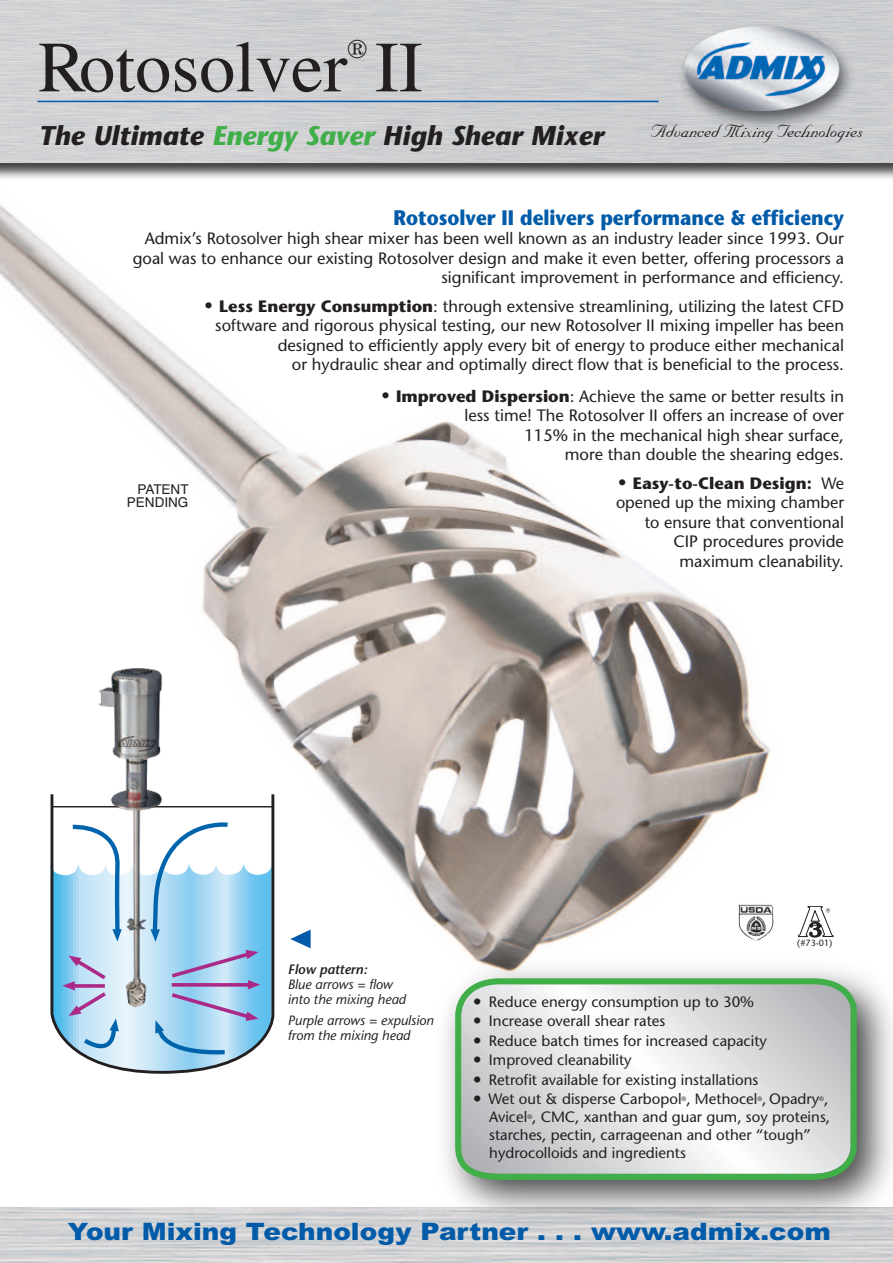
<style>
.page{position:relative;width:893px;height:1263px;background:#fff}
.page>*{position:absolute;margin:0;border:0;box-sizing:border-box;transform-origin:0 0}
.t1{font:72px "Times";color:#231f20}
.t2{font:48px "Stone Sans";color:#231f20}
.t3{font:italic 700 27px "Stone Sans";color:#231f20}
.t4{font:27px "Times";color:#231f20}
.t5{font:900 24px "Arial";color:#015ba9;scale:1.1 1}
.t6{font:700 21px "Stone Sans";color:#015ba9;scale:.9 1}
.t7{font:21px "Nuptial Script";color:#231f20}
.t8{font:16.5px/19.5px "Stone Sans";color:#231f20;text-align:right}
.t9{font:15px/18px "Stone Sans";color:#231f20}
.t10{font:italic 13.5px/15px "Stone Sans";color:#231f20}
.t11{font:13.5px/13.5px "Helvetica";color:#231f20;text-align:right}
.t12{font:italic 600 13.5px "Stone Sans";color:#231f20}
.t13{font:9px "Stone Sans";color:#231f20}
.t14{font:6.3px "Stone Sans";color:#231f20}
.s1{color:#40ae49}
.s2{font-weight:700}
</style>
<div class="page">
<img style="left:0;top:205px;width:834px;height:753px">
<img style="left:0;top:162px;width:893px;height:16px">
<img style="left:0;top:0;width:893px;height:162px">
<hr style="left:38px;top:101px;width:620px;height:1px;background:#015ba9">
<svg style="left:50px;top:793px;width:225px;height:281px"></svg>
<hr style="left:52px;top:806px;width:221px;height:1px;background:#231f20">
<svg style="left:69px;top:820px;width:17px;height:122px"></svg>
<svg style="left:62px;top:955px;width:57px;height:103px;background:#a2c3e2"></svg>
<svg style="left:151px;top:817px;width:109px;height:257px"></svg>
<img style="left:86px;top:659px;width:100px;height:361px">
<img style="left:736px;top:898px;width:38px;height:42px">
<svg style="left:290px;top:929px;width:21px;height:19px"></svg>
<svg style="left:798px;top:906px;width:35px;height:31px"></svg>
<img style="left:434px;top:958px;width:459px;height:271px">
<svg style="left:455px;top:978px;width:402px;height:202px"></svg>
<h3 class="t4" style="left:347px;top:33px;width:22px">®</h3>
<h1 class="t1" style="left:38px;top:24px;width:386px">Rotosolver II</h1>
<h3 class="t3" style="left:38px;top:125px;width:567px">The Ultimate <span class="s1">Energy Saver</span> High Shear Mixer</h3>
<p class="t7" style="left:651px;top:124px;width:214px">Advanced Mixing Technologies</p>
<p class="t6" style="left:393px;top:209px;width:502px">Rotosolver II delivers performance &amp; efficiency</p>
<p class="t8" style="left:133px;top:230px;width:713px">Admix’s Rotosolver high shear mixer has been well known as an industry leader since 1993. Our goal was to enhance our existing Rotosolver design and make it even better, offering processors a significant improvement in performance and efficiency.</p>
<p class="t8" style="left:204px;top:298px;width:642px"><sup>.</sup> <span class="s2">Less Energy Consumption</span>: through extensive streamlining, utilizing the latest CFD software and rigorous physical testing, our new Rotosolver II mixing impeller has been designed to efficiently apply every bit of energy to produce either mechanical<br>or hydraulic shear and optimally direct flow that is beneficial to the process.</p>
<p class="t8" style="left:380px;top:388px;width:465px"><sup>.</sup> <span class="s2">Improved Dispersion</span>: Achieve the same or better results in less time! The Rotosolver II offers an increase of over<br>115% in the mechanical high shear surface,<br>more than double the shearing edges.</p>
<p class="t8" style="left:616px;top:475px;width:229px"><sup>.</sup> <span class="s2">Easy-to-Clean Design:</span> We opened up the mixing chamber to ensure that conventional<br>CIP procedures provide maximum cleanability.</p>
<p class="t11" style="left:127px;top:482px;width:63px">PATENT<br>PENDING</p>
<p class="t12" style="left:288px;top:964px;width:81px">Flow pattern:</p>
<p class="t10" style="left:288px;top:978px;width:120px">Blue arrows = flow into the mixing head</p>
<p class="t10" style="left:288px;top:1014px;width:147px">Purple arrows = expulsion from the mixing head</p>
<p class="t13" style="left:797px;top:940px;width:37px">(#73-01)</p>
<h2 class="t2" style="left:470px;top:968px;width:15px">.</h2>
<p class="t9" style="left:489px;top:994px;width:267px">Reduce energy consumption up to 30%</p>
<h2 class="t2" style="left:470px;top:988px;width:15px">.</h2>
<p class="t9" style="left:489px;top:1014px;width:178px">Increase overall shear rates</p>
<h2 class="t2" style="left:470px;top:1007px;width:15px">.</h2>
<p class="t9" style="left:489px;top:1033px;width:280px">Reduce batch times for increased capacity</p>
<h2 class="t2" style="left:470px;top:1027px;width:15px">.</h2>
<p class="t9" style="left:489px;top:1053px;width:144px">Improved cleanability</p>
<h2 class="t2" style="left:470px;top:1046px;width:15px">.</h2>
<p class="t9" style="left:489px;top:1072px;width:271px">Retrofit available for existing installations</p>
<h2 class="t2" style="left:470px;top:1066px;width:15px">.</h2>
<p class="t9" style="left:489px;top:1092px;width:341px">Wet out &amp; disperse Carbopol , Methocel , Opadry ,</p>
<p class="t14" style="left:682px;top:1096px;width:6px">®</p>
<p class="t14" style="left:757px;top:1096px;width:6px">®</p>
<p class="t14" style="left:819px;top:1096px;width:6px">®</p>
<p class="t9" style="left:489px;top:1110px;width:342px">Avicel , CMC, xanthan and guar gum, soy proteins,</p>
<p class="t14" style="left:527px;top:1114px;width:6px">®</p>
<p class="t9" style="left:489px;top:1128px;width:323px">starches, pectin, carrageenan and other “tough” hydrocolloids and ingredients</p>
<h3 class="t5" style="left:68px;top:1218px;width:695px">Your Mixing Technology Partner . . . www.admix.com</h3>
</div>
